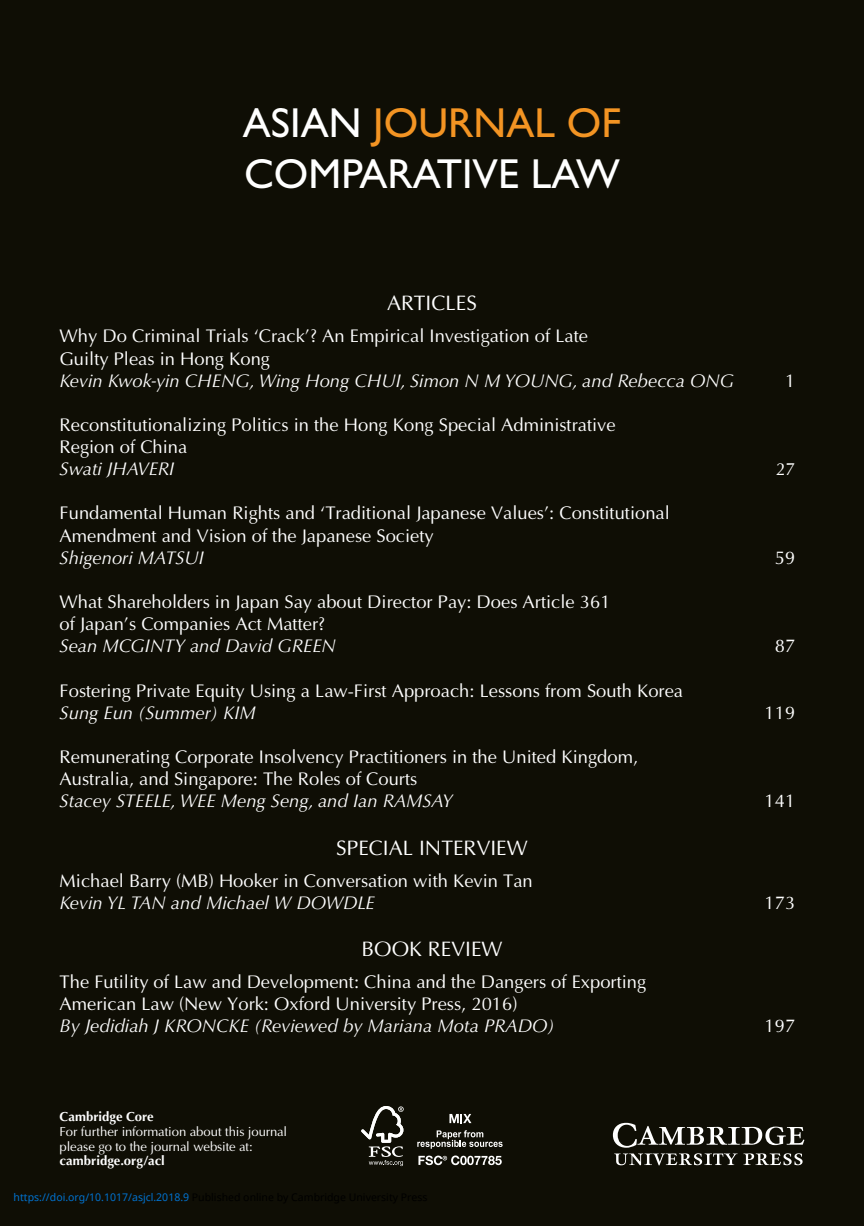
<style>
.page{position:relative;width:864px;height:1226px;background:#fff}
.page>*{position:absolute;margin:0;border:0;box-sizing:border-box;transform-origin:0 0}
.t1{font:42px/50.4px "Gill Sans";color:#fff}
.t2{font:21px "Optima";color:#fff}
.t3{font:18.38px/22.1px "Optima";color:#fff}
.t4{font:italic 18.38px "Optima";color:#fff}
.t5{font:17.5px "Optima";color:#fff}
.t6{font:13.12px/14.9px "Optima";letter-spacing:-.01em;color:#fff}
.t7{font:700 13.12px "Optima";color:#fff}
.s1{color:#f39423}
</style>
<div class="page">
<div style="left:0;top:0;width:863px;height:1225px;background:#0f0e05"></div>
<svg style="left:612px;top:1122px;width:192px;height:43px"></svg>
<svg style="left:449px;top:1113px;width:22px;height:9px"></svg>
<svg style="left:417px;top:1130px;width:85px;height:18px"></svg>
<svg style="left:418px;top:1155px;width:83px;height:9px"></svg>
<svg style="left:361px;top:1106px;width:42px;height:59px"></svg>
<h1 class="t1" style="left:243px;top:103px;width:379px">ASIAN <span class="s1">JOURNAL OF<br></span>COMPARATIVE LAW</h1>
<p class="t2" style="left:387px;top:294px;width:91px">ARTICLES</p>
<p class="t3" style="left:60px;top:327px;width:529px">Why Do Criminal Trials ‘Crack’? An Empirical Investigation of Late<br>Guilty Pleas in Hong Kong</p>
<p class="t4" style="left:60px;top:373px;width:675px">Kevin Kwok-yin CHENG, Wing Hong CHUI, Simon N M YOUNG, and Rebecca ONG</p>
<p class="t3" style="left:784px;top:371px;width:12px">1</p>
<p class="t3" style="left:60px;top:415px;width:557px">Reconstitutionalizing Politics in the Hong Kong Special Administrative<br>Region of China</p>
<p class="t4" style="left:60px;top:461px;width:116px">Swati JHAVERI</p>
<p class="t5" style="left:775px;top:462px;width:21px">27</p>
<p class="t3" style="left:60px;top:504px;width:611px">Fundamental Human Rights and ‘Traditional Japanese Values’: Constitutional<br>Amendment and Vision of the Japanese Society</p>
<p class="t4" style="left:60px;top:549px;width:146px">Shigenori MATSUI</p>
<p class="t3" style="left:774px;top:548px;width:22px">59</p>
<p class="t3" style="left:60px;top:592px;width:552px">What Shareholders in Japan Say about Director Pay: Does Article 361 of Japan’s Companies Act Matter?</p>
<p class="t4" style="left:60px;top:638px;width:277px">Sean MCGINTY and David GREEN</p>
<p class="t3" style="left:774px;top:636px;width:22px">87</p>
<p class="t3" style="left:60px;top:681px;width:624px">Fostering Private Equity Using a Law-First Approach: Lessons from South Korea</p>
<p class="t4" style="left:60px;top:704px;width:198px">Sung Eun (Summer) KIM</p>
<p class="t3" style="left:764px;top:703px;width:32px">119</p>
<p class="t3" style="left:60px;top:747px;width:580px">Remunerating Corporate Insolvency Practitioners in the United Kingdom,<br>Australia, and Singapore: The Roles of Courts</p>
<p class="t4" style="left:60px;top:793px;width:394px">Stacey STEELE, WEE Meng Seng, and Ian RAMSAY</p>
<p class="t3" style="left:764px;top:791px;width:32px">141</p>
<p class="t2" style="left:336px;top:838px;width:193px">SPECIAL INTERVIEW</p>
<p class="t3" style="left:60px;top:871px;width:474px">Michael Barry (MB) Hooker in Conversation with Kevin Tan</p>
<p class="t4" style="left:60px;top:894px;width:316px">Kevin YL TAN and Michael W DOWDLE</p>
<p class="t3" style="left:764px;top:893px;width:32px">173</p>
<p class="t2" style="left:361px;top:940px;width:143px">BOOK REVIEW</p>
<p class="t3" style="left:60px;top:972px;width:588px">The Futility of Law and Development: China and the Dangers of Exporting<br>American Law (New York: Oxford University Press, 2016)</p>
<p class="t4" style="left:60px;top:1018px;width:496px">By Jedidiah J KRONCKE (Reviewed by Mariana Mota PRADO)</p>
<p class="t3" style="left:764px;top:1016px;width:32px">197</p>
<p class="t7" style="left:60px;top:1110px;width:96px">Cambridge Core</p>
<p class="t6" style="left:60px;top:1124px;width:229px">For further information about this journal please go to the journal website at:</p>
<p class="t7" style="left:60px;top:1155px;width:107px">cambridge.org/acl</p>
</div>
